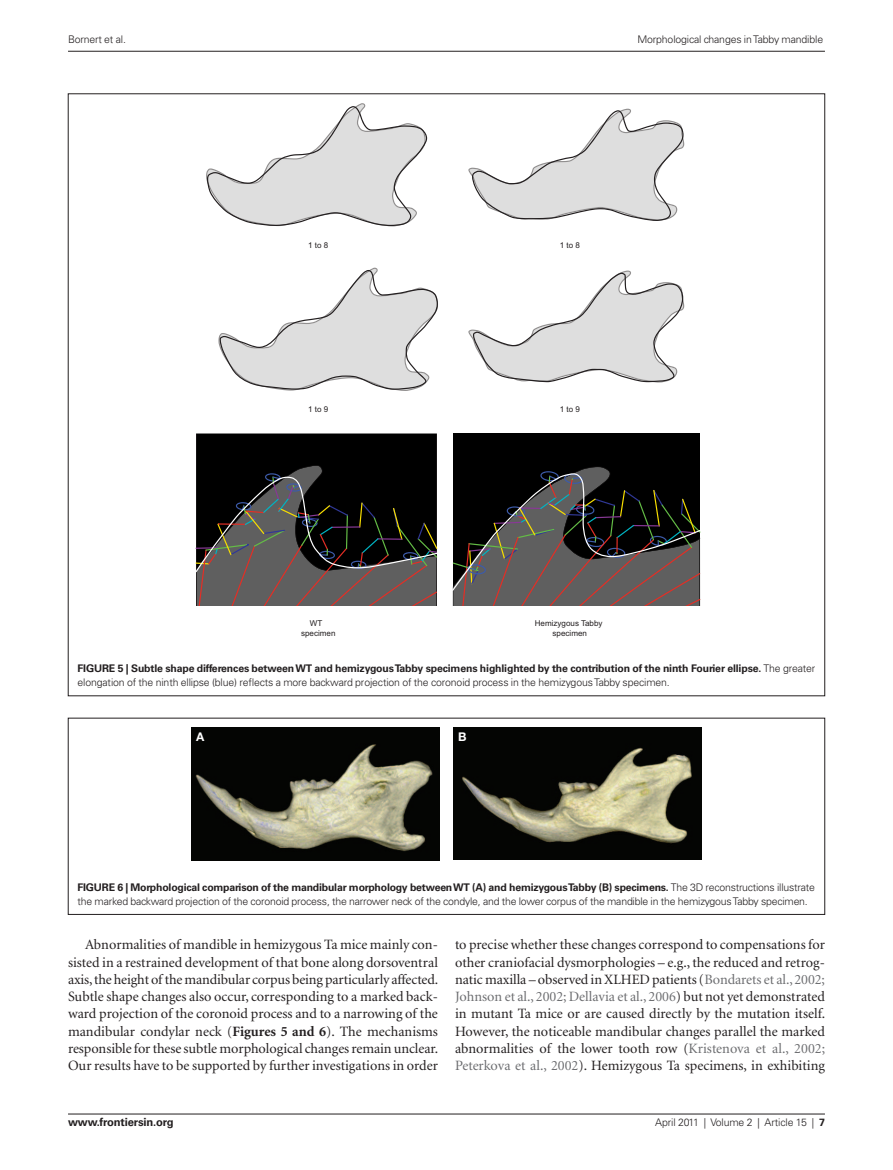
<style>
.page{position:relative;width:893px;height:1170px;background:#fff}
.page>*{position:absolute;margin:0;border:0;box-sizing:border-box;transform-origin:0 0}
.t1{font:14.25px/17.2px "Minion";color:#231f20;text-align:justify}
.t2{font:700 12px "Helvetica Neue";color:#fff}
.t3{font:700 11.25px "Univers";letter-spacing:-.015em;color:#231f20}
.t4{font:300 10.5px/14.2px "Univers";letter-spacing:-.015em;color:#231f20}
.t5{font:8.1px/9.6px "Arial";color:#231f20;text-align:center}
.s1{font-weight:700}
.s2{color:#6c6d70}
</style>
<div class="page">
<svg style="left:206px;top:103px;width:221px;height:123px"></svg>
<svg style="left:218px;top:268px;width:220px;height:123px"></svg>
<svg style="left:195px;top:433px;width:243px;height:173px;background:#2d2b2a"></svg>
<svg style="left:468px;top:109px;width:216px;height:112px"></svg>
<svg style="left:468px;top:270px;width:216px;height:112px"></svg>
<svg style="left:452px;top:433px;width:249px;height:173px;background:#302d2c"></svg>
<img style="left:453px;top:727px;width:249px;height:132px">
<img style="left:191px;top:727px;width:249px;height:133px">
<hr style="left:68px;top:51px;width:757px;height:1px;background:#231f20">
<hr style="left:68px;top:1113px;width:757px;height:1px;background:#231f20">
<p class="t4" style="left:68px;top:32px;width:59px">Bornert et al.</p>
<p class="t4" style="left:637px;top:32px;width:187px">Morphological changes in Tabby mandible</p>
<p class="t5" style="left:308px;top:240px;width:22px">1 to 8</p>
<p class="t5" style="left:308px;top:404px;width:22px">1 to 9</p>
<p class="t5" style="left:560px;top:240px;width:22px">1 to 8</p>
<p class="t5" style="left:560px;top:404px;width:22px">1 to 9</p>
<p class="t5" style="left:301px;top:618px;width:36px">WT specimen</p>
<p class="t5" style="left:535px;top:618px;width:69px">Hemizygous Tabby specimen</p>
<p class="t4" style="left:78px;top:661px;width:739px"><span class="s1">Figure 5 | Subtle shape differences between WT and hemizygous Tabby specimens highlighted by the contribution of the ninth Fourier ellipse.</span> The greater elongation of the ninth ellipse (blue) reflects a more backward projection of the coronoid process in the hemizygous Tabby specimen.</p>
<p class="t2" style="left:196px;top:728px;width:10px">A</p>
<p class="t2" style="left:458px;top:728px;width:10px">B</p>
<p class="t4" style="left:78px;top:879px;width:739px"><span class="s1">Figure 6 | Morphological comparison of the mandibular morphology between WT (A) and hemizygous Tabby (B) specimens.</span> The 3D reconstructions illustrate the marked backward projection of the coronoid process, the narrower neck of the condyle, and the lower corpus of the mandible in the hemizygous Tabby specimen.</p>
<p class="t1" style="left:68px;top:936px;width:372px;text-indent:17px">Abnormalities of mandible in hemizygous Ta mice mainly con&shy;sisted in a restrained development of that bone along dorsoventral axis, the height of the mandibular corpus being particularly affected.<br>Subtle shape changes also occur, corresponding to a marked back&shy;ward projection of the coronoid process and to a narrowing of the mandibular condylar neck (<span class="s1">Figures 5 and 6</span>). The mechanisms responsible for these subtle morphological changes remain unclear.<br>Our results have to be supported by further investigations in order</p>
<p class="t1" style="left:455px;top:936px;width:372px">to precise whether these changes correspond to compensations for other craniofacial dysmorphologies – e.g., the reduced and retrog&shy;natic maxilla – observed in XLHED patients (<span class="s2">Bondarets et al., 2002; Johnson et al., 2002; Dellavia et al., 2006</span>) but not yet demonstrated in mutant Ta mice or are caused directly by the mutation itself.<br>However, the noticeable mandibular changes parallel the marked abnormalities of the lower tooth row (<span class="s2">Kristenova et al., 2002; Peterkova et al., 2002</span>). Hemizygous Ta specimens, in exhibiting</p>
<p class="t3" style="left:68px;top:1115px;width:107px">www.frontiersin.org</p>
<p class="t4" style="left:655px;top:1115px;width:171px">April 2011 | Volume 2 | Article 15 | <span class="s1">7</span></p>
</div>
